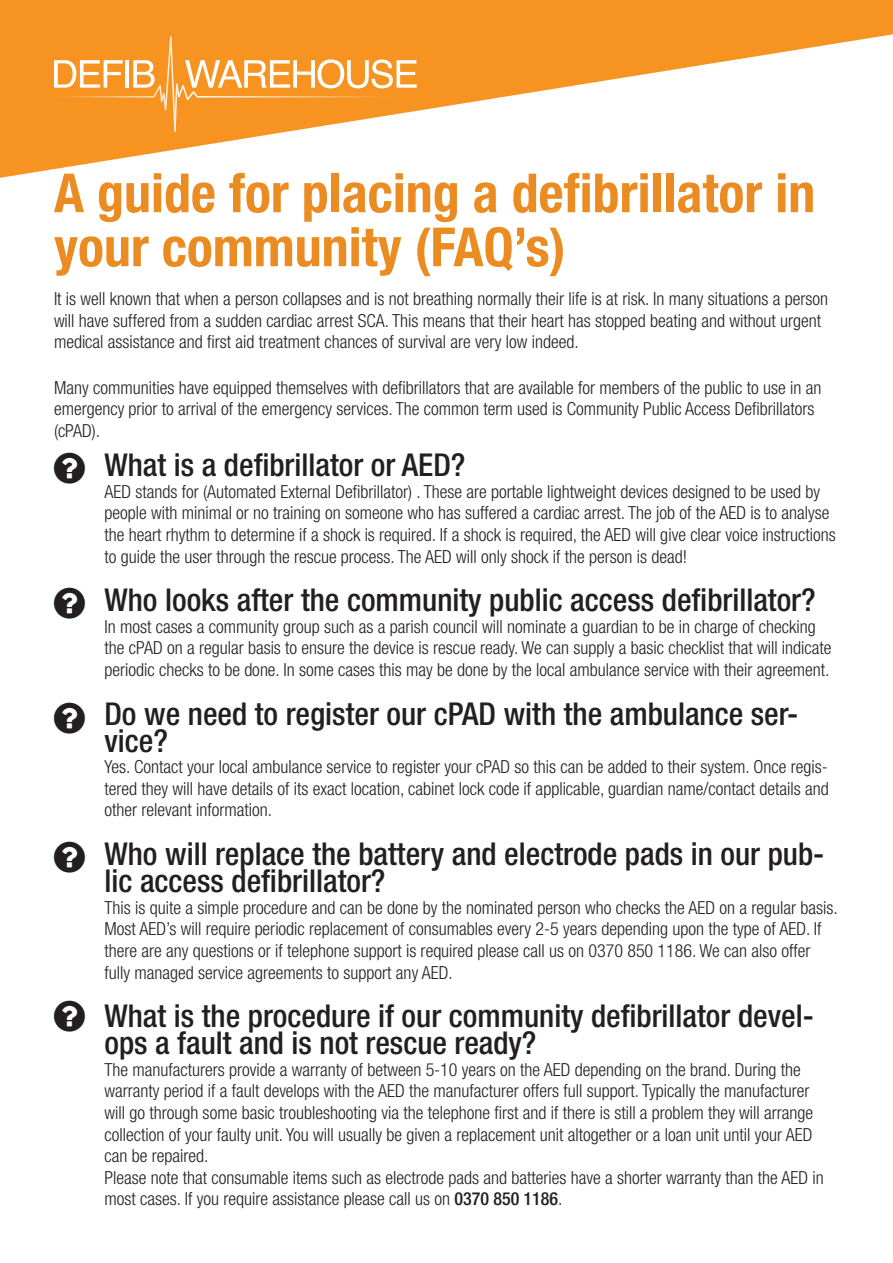
<style>
.page{position:relative;width:893px;height:1263px;background:#f79321}
.page>*{position:absolute;margin:0;border:0;box-sizing:border-box;transform-origin:0 0}
.t1{font:700 condensed 54px/54px "Helvetica Neue LT Pro";color:#eb8c22}
.t2{font:500 condensed 31.5px/27px "Helvetica Neue LT Pro";color:#231f20}
.t3{font:300 condensed 18px/21.6px "Helvetica Neue LT Pro";color:#231f20}
.s1{font-weight:500}
</style>
<div class="page">
<div style="left:0;top:34px;width:893px;height:1229px;background:#fff"></div>
<svg style="left:54px;top:36px;width:363px;height:96px"></svg>
<svg style="left:54px;top:453px;width:31px;height:31px"></svg>
<svg style="left:54px;top:587px;width:31px;height:31px"></svg>
<svg style="left:54px;top:702px;width:31px;height:31px"></svg>
<svg style="left:54px;top:841px;width:31px;height:32px"></svg>
<svg style="left:54px;top:1000px;width:31px;height:32px"></svg>
<p class="t1" style="left:54px;top:165px;width:763px">A guide for placing a defibrillator in your community (FAQ’s)</p>
<p class="t3" style="left:54px;top:288px;width:776px">It is well known that when a person collapses and is not breathing normally their life is at risk. In many situations a person will have suffered from a sudden cardiac arrest SCA. This means that their heart has stopped beating and without urgent medical assistance and first aid treatment chances of survival are very low indeed.</p>
<p class="t3" style="left:54px;top:376px;width:769px">Many communities have equipped themselves with defibrillators that are available for members of the public to use in an emergency prior to arrival of the emergency services. The common term used is Community Public Access Defibrillators (cPAD).</p>
<p class="t2" style="left:104px;top:451px;width:362px">What is a defibrillator or AED?</p>
<p class="t3" style="left:104px;top:480px;width:733px">AED stands for (Automated External Defibrillator) . These are portable lightweight devices designed to be used by people with minimal or no training on someone who has suffered a cardiac arrest. The job of the AED is to analyse the heart rhythm to determine if a shock is required. If a shock is required, the AED will give clear voice instructions to guide the user through the rescue process. The AED will only shock if the person is dead!</p>
<p class="t2" style="left:104px;top:586px;width:713px">Who looks after the community public access defibrillator?</p>
<p class="t3" style="left:104px;top:615px;width:729px">In most cases a community group such as a parish council will nominate a guardian to be in charge of checking the cPAD on a regular basis to ensure the device is rescue ready. We can supply a basic checklist that will indicate periodic checks to be done. In some cases this may be done by the local ambulance service with their agreement.</p>
<p class="t2" style="left:104px;top:700px;width:695px">Do we need to register our cPAD with the ambulance ser&shy;vice?</p>
<p class="t3" style="left:104px;top:756px;width:726px;text-align:justify">Yes. Contact your local ambulance service to register your cPAD so this can be added to their system. Once regis&shy;tered they will have details of its exact location, cabinet lock code if applicable, guardian name/contact details and other relevant information.</p>
<p class="t2" style="left:104px;top:840px;width:721px">Who will replace the battery and electrode pads in our pub&shy;lic access defibrillator?</p>
<p class="t3" style="left:104px;top:896px;width:735px">This is quite a simple procedure and can be done by the nominated person who checks the AED on a regular basis.<br>Most AED’s will require periodic replacement of consumables every 2-5 years depending upon the type of AED. If there are any questions or if telephone support is required please call us on 0370 850 1186. We can also offer fully managed service agreements to support any AED.</p>
<p class="t2" style="left:104px;top:1002px;width:711px">What is the procedure if our community defibrillator devel&shy;ops a fault and is not rescue ready?</p>
<p class="t3" style="left:104px;top:1058px;width:710px">The manufacturers provide a warranty of between 5-10 years on the AED depending on the brand. During the warranty period if a fault develops with the AED the manufacturer offers full support. Typically the manufacturer will go through some basic troubleshooting via the telephone first and if there is still a problem they will arrange collection of your faulty unit. You will usually be given a replacement unit altogether or a loan unit until your AED can be repaired.</p>
<p class="t3" style="left:104px;top:1166px;width:721px">Please note that consumable items such as electrode pads and batteries have a shorter warranty than the AED in most cases. If you require assistance please call us on <span class="s1">0370 850 1186</span>.</p>
</div>
